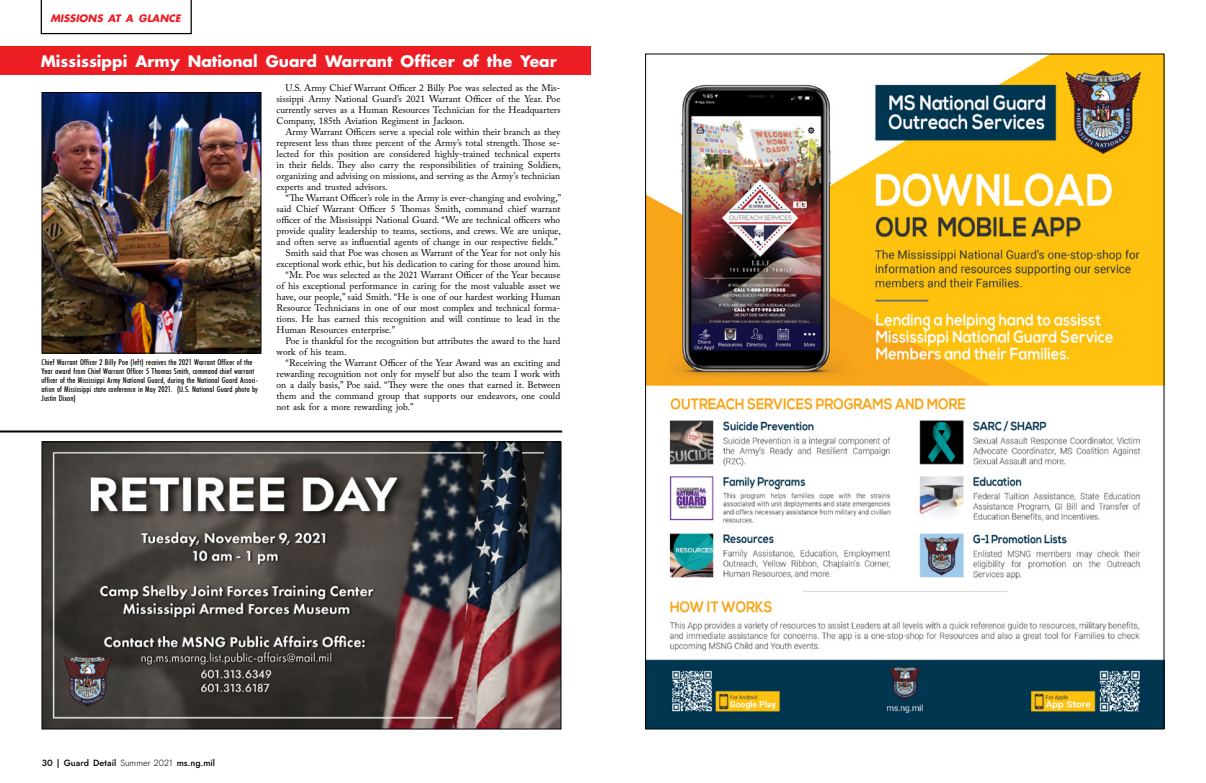
<style>
.page{position:relative;width:1206px;height:783px;background:#fff}
.page>*{position:absolute;margin:0;border:0;box-sizing:border-box;transform-origin:0 0}
.t1{font:700 15.5px "Futura Std";color:#fff}
.t2{font:italic 700 10px "Futura Std";color:#ed1d24}
.t3{font:9.5px/11px "Adobe Caslon Pro";color:#000;text-align:justify}
.t4{font:500 9px "Jost";letter-spacing:.005em;color:#000}
.t5{font:500 condensed 8px/9px "Futura BT";letter-spacing:.015em;color:#000}
.s1{font-weight:300}
</style>
<div class="page">
<img style="left:647px;top:56px;width:516px;height:672px">
<img style="left:44px;top:443px;width:516px;height:285px">
<div style="left:42px;top:441px;width:520px;height:289px;border:1px solid #000"></div>
<hr style="left:0;top:430px;width:562px;height:2px;background:#000">
<svg style="left:41px;top:0;width:151px;height:34px"></svg>
<div style="left:0;top:46px;width:590px;height:29px;background:#ed1d24"></div>
<img style="left:44px;top:94px;width:216px;height:258px">
<div style="left:42px;top:92px;width:220px;height:262px;border:1px solid #000"></div>
<p class="t2" style="left:50px;top:12px;width:132px">MISSIONS AT A GLANCE</p>
<h1 class="t1" style="left:41px;top:50px;width:517px">Mississippi Army National Guard Warrant Officer of the Year</h1>
<p class="t3" style="left:277px;top:82px;width:285px;text-indent:9px">U.S. Army Chief Warrant Officer 2 Billy Poe was selected as the Mis&shy;sissippi Army National Guard’s 2021 Warrant Officer of the Year. Poe currently serves as a Human Resources Technician for the Headquarters Company, 185th Aviation Regiment in Jackson.</p>
<p class="t3" style="left:277px;top:126px;width:286px;text-indent:9px">Army Warrant Officers serve a special role within their branch as they represent less than three percent of the Army’s total strength. Those se&shy;lected for this position are considered highly-trained technical experts in their fields. They also carry the responsibilities of training Soldiers, organizing and advising on missions, and serving as the Army’s technician experts and trusted advisors.</p>
<p class="t3" style="left:286px;top:192px;width:277px">“The Warrant Officer’s role in the Army is ever-changing and evolving,”</p>
<p class="t3" style="left:277px;top:203px;width:285px">said Chief Warrant Officer 5 Thomas Smith, command chief warrant</p>
<p class="t3" style="left:277px;top:214px;width:285px">officer of the Mississippi National Guard. “We are technical officers who</p>
<p class="t3" style="left:277px;top:225px;width:286px">provide quality leadership to teams, sections, and crews. We are unique,</p>
<p class="t3" style="left:277px;top:236px;width:283px">and often serve as influential agents of change in our respective fields.”</p>
<p class="t3" style="left:286px;top:247px;width:276px">Smith said that Poe was chosen as Warrant of the Year for not only his</p>
<p class="t3" style="left:277px;top:258px;width:286px">exceptional work ethic, but his dedication to caring for those around him.</p>
<p class="t3" style="left:286px;top:269px;width:276px">“Mr. Poe was selected as the 2021 Warrant Officer of the Year because</p>
<p class="t3" style="left:277px;top:280px;width:285px">of his exceptional performance in caring for the most valuable asset we</p>
<p class="t3" style="left:277px;top:291px;width:285px">have, our people,” said Smith. “He is one of our hardest working Human</p>
<p class="t3" style="left:277px;top:302px;width:285px">Resource Technicians in one of our most complex and technical forma-</p>
<p class="t3" style="left:277px;top:313px;width:285px">tions. He has earned this recognition and will continue to lead in the</p>
<p class="t3" style="left:277px;top:324px;width:120px">Human Resources enterprise.”</p>
<p class="t3" style="left:286px;top:335px;width:276px">Poe is thankful for the recognition but attributes the award to the hard</p>
<p class="t3" style="left:277px;top:346px;width:71px">work of his team.</p>
<p class="t3" style="left:286px;top:357px;width:276px">“Receiving the Warrant Officer of the Year Award was an exciting and</p>
<p class="t3" style="left:277px;top:368px;width:285px">rewarding recognition not only for myself but also the team I work with</p>
<p class="t3" style="left:277px;top:379px;width:285px">on a daily basis,” Poe said. “They were the ones that earned it. Between</p>
<p class="t3" style="left:277px;top:390px;width:285px">them and the command group that supports our endeavors, one could</p>
<p class="t3" style="left:277px;top:401px;width:138px">not ask for a more rewarding job.”</p>
<p class="t5" style="left:42px;top:358px;width:218px">Chief Warrant Officer 2 Billy Poe (left) receives the 2021 Warrant Officer of the Year award from Chief Warrant Officer 5 Thomas Smith, command chief warrant officer of the Mississippi Army National Guard, during the National Guard Associ&shy;ation of Mississippi state conference in May 2021. (U.S. National Guard photo by Justin Dixon)</p>
<p class="t4" style="left:42px;top:756px;width:175px">30 | Guard Detail <span class="s1">Summer 2021</span> ms.ng.mil</p>
</div>
